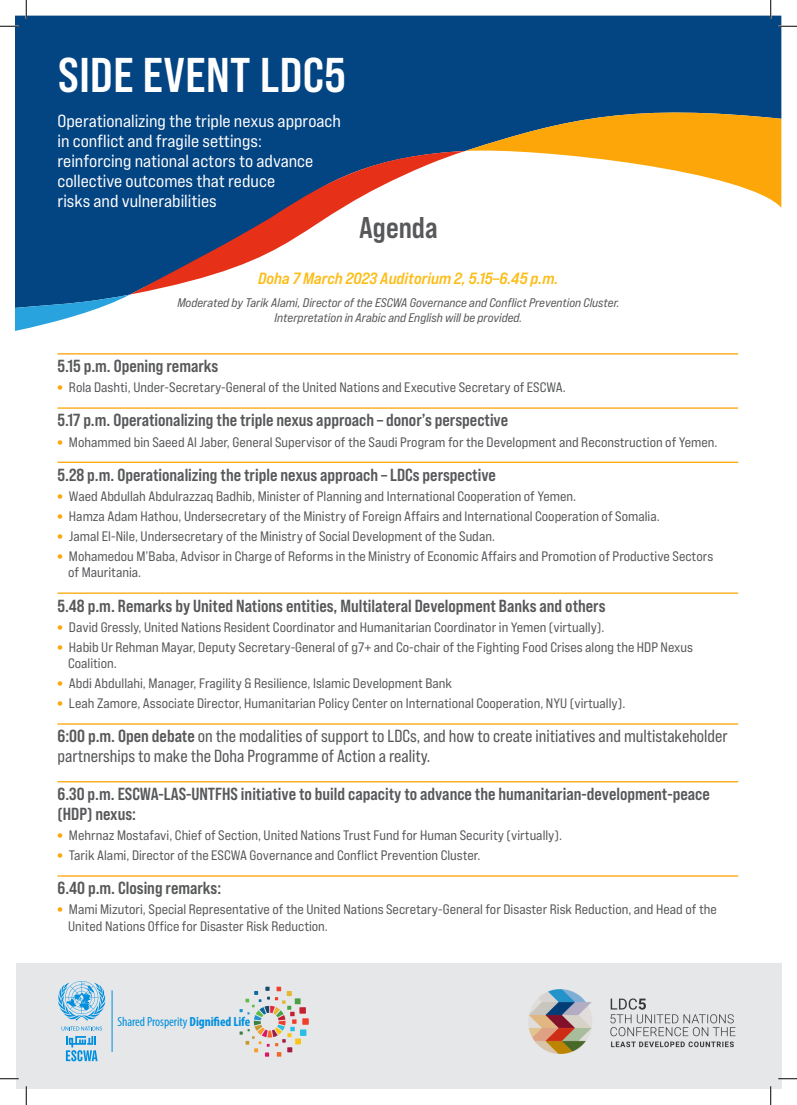
<style>
.page{position:relative;width:797px;height:1105px;background:#fff}
.page>*{position:absolute;margin:0;border:0;box-sizing:border-box;transform-origin:0 0}
.t1{font:48.75px "Bebas Neue Pro Sm E Bd";letter-spacing:.01em;color:#fff}
.t2{font:30px "Bebas Neue Pro Sm E Bd";color:#57585a}
.Text1{font:17.5px/20px "Bebas Neue Pro Sm E Bd";color:#57585a}
.t3{font:17.5px/20px "Bebas Neue Pro Exp Rg";color:#fff}
.Text1-2{font:17.5px/20px "Bebas Neue Pro Sm E Rg";color:#57585a}
.t4{font:16.25px "Bebas Neue Pro Exp Bd It";color:#fcbd18}
.t5{font:expanded 13.75px/16.5px "Bebas Neue Pro";color:#57585a}
.t6{font:condensed 13.25px "Myriad Pro";letter-spacing:-.005em;color:#008fde}
.t7{font:12.5px "Bebas Neue Pro Exp It";color:#57585a}
.s1{font-family:"Univers";font-weight:700;font-stretch:condensed;font-size:12.5px;color:#fca60a}
.s2{font-family:"Bebas Neue Pro Sm E Bd"}
.s3{font-weight:700}
</style>
<div class="page">
<svg style="left:16px;top:16px;width:765px;height:279px;fill:#034483"></svg>
<hr style="left:57px;top:353px;width:681px;height:1px;background:#fca60a">
<hr style="left:57px;top:407px;width:681px;height:2px;background:#fca60a">
<hr style="left:57px;top:462px;width:681px;height:1px;background:#fca60a">
<hr style="left:57px;top:592px;width:681px;height:2px;background:#fca60a">
<hr style="left:57px;top:723px;width:681px;height:2px;background:#fca60a">
<hr style="left:57px;top:781px;width:681px;height:1px;background:#fca60a">
<hr style="left:57px;top:875px;width:681px;height:2px;background:#fca60a">
<svg style="left:16px;top:295px;width:113px;height:36px"></svg>
<svg style="left:465px;top:104px;width:316px;height:104px"></svg>
<svg style="left:130px;top:151px;width:335px;height:144px"></svg>
<div style="left:16px;top:963px;width:765px;height:126px;background:#e6e7e9"></div>
<img style="left:528px;top:989px;width:208px;height:64px">
<hr style="left:112px;top:990px;width:1px;height:62px;background:#008fde">
<svg style="left:66px;top:1036px;width:32px;height:25px"></svg>
<svg style="left:58px;top:981px;width:47px;height:49px"></svg>
<div style="left:299px;top:1007px;width:7px;height:7px;background:#c5202f"></div>
<div style="left:302px;top:1018px;width:7px;height:7px;background:#ef3e2b"></div>
<div style="left:300px;top:1029px;width:6px;height:7px;background:#29bee4"></div>
<svg style="left:239px;top:987px;width:62px;height:70px"></svg>
<svg style="left:0;top:25px;width:19px;height:2px"></svg>
<svg style="left:778px;top:25px;width:19px;height:2px"></svg>
<svg style="left:0;top:1078px;width:19px;height:1px"></svg>
<svg style="left:778px;top:1078px;width:19px;height:1px"></svg>
<svg style="left:25px;top:0;width:2px;height:19px"></svg>
<svg style="left:25px;top:1086px;width:2px;height:19px"></svg>
<svg style="left:770px;top:0;width:1px;height:19px"></svg>
<svg style="left:770px;top:1086px;width:1px;height:19px"></svg>
<p class="t1" style="left:58px;top:46px;width:289px">SIDE EVENT LDC5</p>
<p class="t3" style="left:57px;top:111px;width:285px">Operationalizing the triple nexus approach in conflict and fragile settings:</p>
<p class="t3" style="left:57px;top:151px;width:257px">reinforcing national actors to advance collective outcomes that reduce<br>risks and vulnerabilities</p>
<p class="t2" style="left:359px;top:209px;width:80px">Agenda</p>
<p class="t4" style="left:258px;top:268px;width:302px">Doha 7 March 2023 Auditorium 2, 5.15–6.45 p.m.</p>
<p class="t7" style="left:177px;top:295px;width:444px">Moderated by Tarik Alami, Director of the ESCWA Governance and Conflict Prevention Cluster.</p>
<p class="t7" style="left:274px;top:310px;width:249px">Interpretation in Arabic and English will be provided.</p>
<p class="Text1" style="left:57px;top:356px;width:162px">5.15 p.m. Opening remarks</p>
<p class="t5" style="left:57px;top:379px;width:510px"><span class="s1">•</span> Rola Dashti, Under-Secretary-General of the United Nations and Executive Secretary of ESCWA.</p>
<p class="Text1" style="left:57px;top:410px;width:452px">5.17 p.m. Operationalizing the triple nexus approach – donor’s perspective</p>
<p class="t5" style="left:57px;top:433px;width:661px"><span class="s1">•</span> Mohammed bin Saeed Al Jaber, General Supervisor of the Saudi Program for the Development and Reconstruction of Yemen.</p>
<p class="Text1" style="left:57px;top:464px;width:440px">5.28 p.m. Operationalizing the triple nexus approach – LDCs perspective</p>
<p class="t5" style="left:57px;top:487px;width:520px"><span class="s1">•</span> Waed Abdullah Abdulrazzaq Badhib, Minister of Planning and International Cooperation of Yemen.</p>
<p class="t5" style="left:57px;top:507px;width:604px"><span class="s1">•</span> Hamza Adam Hathou, Undersecretary of the Ministry of Foreign Affairs and International Cooperation of Somalia.</p>
<p class="t5" style="left:57px;top:527px;width:439px"><span class="s1">•</span> Jamal El-Nile, Undersecretary of the Ministry of Social Development of the Sudan.</p>
<p class="t5" style="left:68px;top:548px;width:646px;text-indent:-11px"><span class="s1">•</span> Mohamedou M’Baba, Advisor in Charge of Reforms in the Ministry of Economic Affairs and Promotion of Productive Sectors of Mauritania.</p>
<p class="Text1" style="left:57px;top:595px;width:549px">5.48 p.m. Remarks by United Nations entities, Multilateral Development Banks and others</p>
<p class="t5" style="left:57px;top:618px;width:548px"><span class="s1">•</span> David Gressly, United Nations Resident Coordinator and Humanitarian Coordinator in Yemen (virtually).</p>
<p class="t5" style="left:68px;top:638px;width:626px;text-indent:-11px"><span class="s1">•</span> Habib Ur Rehman Mayar, Deputy Secretary-General of g7+ and Co-chair of the Fighting Food Crises along the HDP Nexus<br>Coalition.</p>
<p class="t5" style="left:57px;top:675px;width:396px"><span class="s1">•</span> Abdi Abdullahi, Manager, Fragility &amp; Resilience, Islamic Development Bank</p>
<p class="t5" style="left:57px;top:695px;width:569px"><span class="s1">•</span> Leah Zamore, Associate Director, Humanitarian Policy Center on International Cooperation, NYU (virtually).</p>
<p class="Text1-2" style="left:57px;top:726px;width:671px"><span class="s2">6:00 p.m. Open debate</span> on the modalities of support to LDCs, and how to create initiatives and multistakeholder partnerships to make the Doha Programme of Action a reality.</p>
<p class="Text1" style="left:57px;top:784px;width:653px">6.30 p.m. ESCWA-LAS-UNTFHS initiative to build capacity to advance the humanitarian-development-peace (HDP) nexus:</p>
<p class="t5" style="left:57px;top:827px;width:506px"><span class="s1">•</span> Mehrnaz Mostafavi, Chief of Section, United Nations Trust Fund for Human Security (virtually).</p>
<p class="t5" style="left:57px;top:847px;width:424px"><span class="s1">•</span> Tarik Alami, Director of the ESCWA Governance and Conflict Prevention Cluster.</p>
<p class="Text1" style="left:57px;top:878px;width:165px">6.40 p.m. Closing remarks:</p>
<p class="t5" style="left:68px;top:901px;width:650px;text-indent:-11px"><span class="s1">•</span> Mami Mizutori, Special Representative of the United Nations Secretary-General for Disaster Risk Reduction, and Head of the<br>United Nations Office for Disaster Risk Reduction.</p>
<p class="t6" style="left:117px;top:1013px;width:134px">Shared Prosperity <span class="s3">Dignified Life</span></p>
</div>
